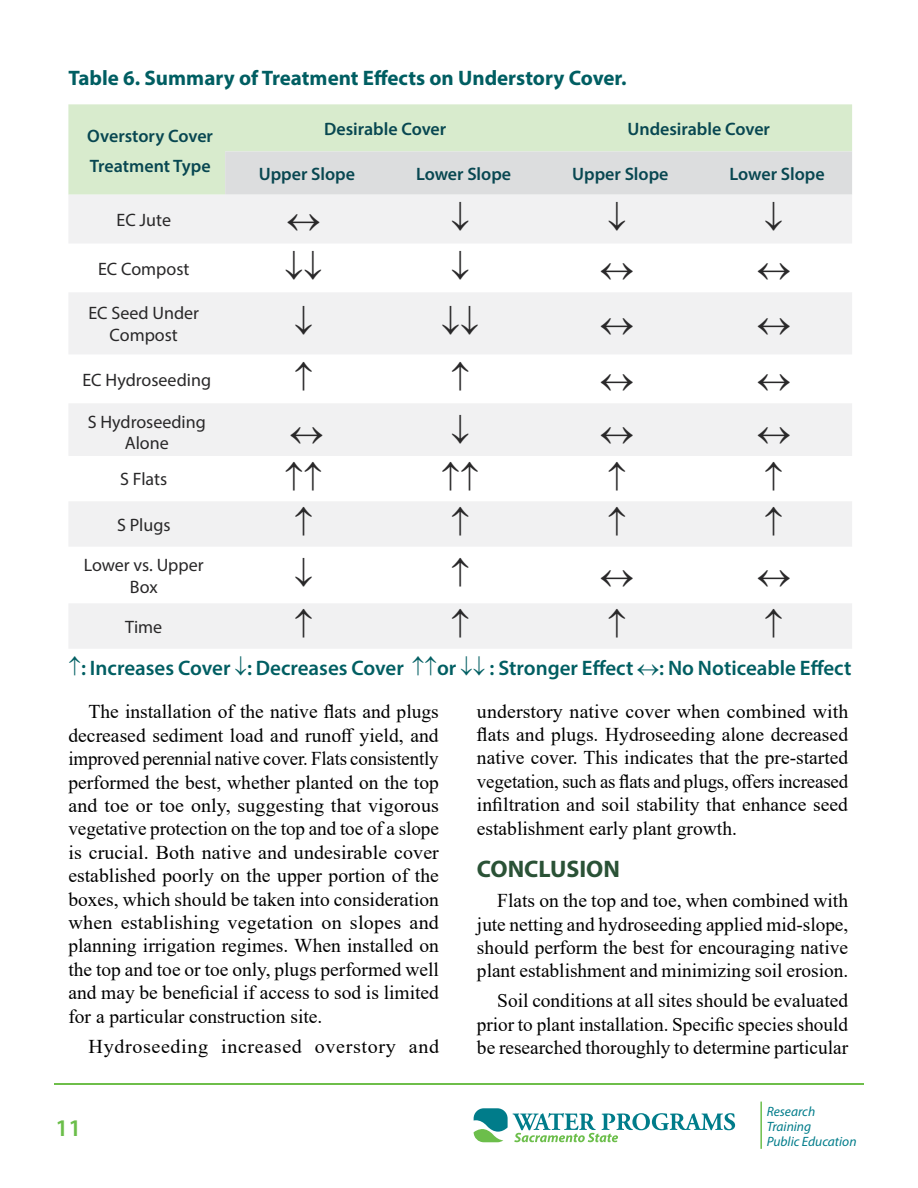
<style>
.page{position:relative;width:918px;height:1188px;background:#fff}
.page>*{position:absolute;margin:0;border:0;box-sizing:border-box;transform-origin:0 0}
.subhead_h2_no_shade{font:700 24px "Myriad Pro";color:#2a5236}
.t1{font:600 24px "Myriad Pro";color:#6bbe4a}
.basic_p{font:600 21px "Myriad Pro";color:#005e62}
.Table_title_h3{font:700 21px "Myriad Pro";color:#005e62}
.basic_p-2{font:19.5px/23.4px "Times New Roman";color:#000;text-align:justify}
.basic_p-3{font:19.5px "Times New Roman";letter-spacing:.03em;color:#000}
.table_head_p{font:600 18px "Myriad Pro";color:#084751}
.table_cells_p{font:18px/21.6px "Myriad Pro";color:#292829;text-align:center}
.table_cells_highlighted_p{font:18px/21.6px "Myriad Pro";color:#292829;text-align:center}
.t2{font:italic 13.5px/15px "Myriad Pro";color:#007c8a}
</style>
<div class="page">
<hr style="left:760px;top:1102px;width:2px;height:47px;background:#6cbe4b">
<svg style="left:474px;top:1108px;width:261px;height:34px"></svg>
<hr style="left:54px;top:1084px;width:810px;height:1px;background:#6ebe4a">
<div style="left:68px;top:104px;width:784px;height:47px;background:#d8ebcd"></div>
<svg style="left:69px;top:293px;width:783px;height:356px;fill:#f1f1f2"></svg>
<svg style="left:68px;top:151px;width:784px;height:92px"></svg>
<svg style="left:295px;top:306px;width:17px;height:29px"></svg>
<svg style="left:443px;top:306px;width:35px;height:29px"></svg>
<svg style="left:601px;top:318px;width:32px;height:17px"></svg>
<svg style="left:758px;top:318px;width:32px;height:17px"></svg>
<svg style="left:295px;top:361px;width:17px;height:29px"></svg>
<svg style="left:452px;top:361px;width:16px;height:29px"></svg>
<svg style="left:601px;top:374px;width:32px;height:16px"></svg>
<svg style="left:758px;top:374px;width:32px;height:16px"></svg>
<svg style="left:291px;top:427px;width:31px;height:16px"></svg>
<svg style="left:452px;top:414px;width:16px;height:29px"></svg>
<svg style="left:601px;top:427px;width:32px;height:16px"></svg>
<svg style="left:758px;top:427px;width:32px;height:16px"></svg>
<svg style="left:286px;top:461px;width:35px;height:29px"></svg>
<svg style="left:443px;top:461px;width:35px;height:29px"></svg>
<svg style="left:609px;top:461px;width:16px;height:29px"></svg>
<svg style="left:766px;top:461px;width:16px;height:29px"></svg>
<svg style="left:295px;top:506px;width:17px;height:29px"></svg>
<svg style="left:452px;top:506px;width:16px;height:29px"></svg>
<svg style="left:609px;top:506px;width:16px;height:29px"></svg>
<svg style="left:766px;top:506px;width:16px;height:29px"></svg>
<svg style="left:295px;top:557px;width:17px;height:29px"></svg>
<svg style="left:452px;top:557px;width:16px;height:29px"></svg>
<svg style="left:601px;top:570px;width:32px;height:16px"></svg>
<svg style="left:758px;top:570px;width:32px;height:16px"></svg>
<svg style="left:295px;top:608px;width:17px;height:29px"></svg>
<svg style="left:452px;top:608px;width:16px;height:29px"></svg>
<svg style="left:609px;top:608px;width:16px;height:29px"></svg>
<svg style="left:766px;top:608px;width:16px;height:29px"></svg>
<p class="Table_title_h3" style="left:68px;top:64px;width:560px">Table 6. Summary of Treatment Effects on Understory Cover.</p>
<p class="table_head_p" style="left:87px;top:125px;width:127px">Overstory Cover</p>
<p class="table_head_p" style="left:324px;top:117px;width:124px">Desirable Cover</p>
<p class="table_head_p" style="left:627px;top:117px;width:144px">Undesirable Cover</p>
<p class="table_head_p" style="left:90px;top:155px;width:122px">Treatment Type</p>
<p class="table_head_p" style="left:259px;top:162px;width:98px">Upper Slope</p>
<p class="table_head_p" style="left:416px;top:162px;width:97px">Lower Slope</p>
<p class="table_head_p" style="left:572px;top:162px;width:98px">Upper Slope</p>
<p class="table_head_p" style="left:730px;top:162px;width:97px">Lower Slope</p>
<p class="table_cells_highlighted_p" style="left:117px;top:209px;width:56px">EC Jute</p>
<p class="table_cells_p" style="left:98px;top:258px;width:93px">EC Compost</p>
<p class="table_cells_p" style="left:88px;top:302px;width:112px">EC Seed Under<br>Compost</p>
<p class="table_cells_p" style="left:82px;top:369px;width:130px">EC Hydroseeding</p>
<p class="table_cells_p" style="left:88px;top:410px;width:120px">S Hydroseeding<br>Alone</p>
<p class="table_cells_highlighted_p" style="left:120px;top:468px;width:49px">S Flats</p>
<p class="table_cells_highlighted_p" style="left:117px;top:514px;width:55px">S Plugs</p>
<p class="table_cells_highlighted_p" style="left:84px;top:554px;width:121px">Lower vs. Upper<br>Box</p>
<p class="table_cells_highlighted_p" style="left:125px;top:616px;width:38px">Time</p>
<p class="basic_p" style="left:68px;top:654px;width:785px">↑: Increases Cover ↓: Decreases Cover ↑↑or ↓↓ : Stronger Effect ↔: No Noticeable Effect</p>
<p class="basic_p-2" style="left:68px;top:699px;width:372px;text-indent:20px">The installation of the native flats and plugs decreased sediment load and runoff yield, and improved perennial native cover. Flats consistently performed the best, whether planted on the top and toe or toe only, suggesting that vigorous vegetative protection on the top and toe of a slope is crucial. Both native and undesirable cover established poorly on the upper portion of the boxes, which should be taken into consideration when establishing vegetation on slopes and planning irrigation regimes. When installed on the top and toe or toe only, plugs performed well and may be beneficial if access to sod is limited for a particular construction site.</p>
<p class="basic_p-3" style="left:89px;top:1032px;width:352px">Hydroseeding increased overstory and</p>
<p class="basic_p-2" style="left:477px;top:699px;width:373px">understory native cover when combined with flats and plugs. Hydroseeding alone decreased native cover. This indicates that the pre-started vegetation, such as flats and plugs, offers increased infiltration and soil stability that enhance seed establishment early plant growth.</p>
<h2 class="subhead_h2_no_shade" style="left:477px;top:853px;width:145px">CONCLUSION</h2>
<p class="basic_p-2" style="left:477px;top:888px;width:373px;text-indent:20px">Flats on the top and toe, when combined with jute netting and hydroseeding applied mid-slope, should perform the best for encouraging native plant establishment and minimizing soil erosion.</p>
<p class="basic_p-2" style="left:477px;top:989px;width:373px;text-indent:20px">Soil conditions at all sites should be evaluated prior to plant installation. Specific species should be researched thoroughly to determine particular</p>
<p class="t1" style="left:56px;top:1112px;width:27px">11</p>
<p class="t2" style="left:767px;top:1104px;width:91px">Research<br>Training<br>Public Education</p>
</div>
